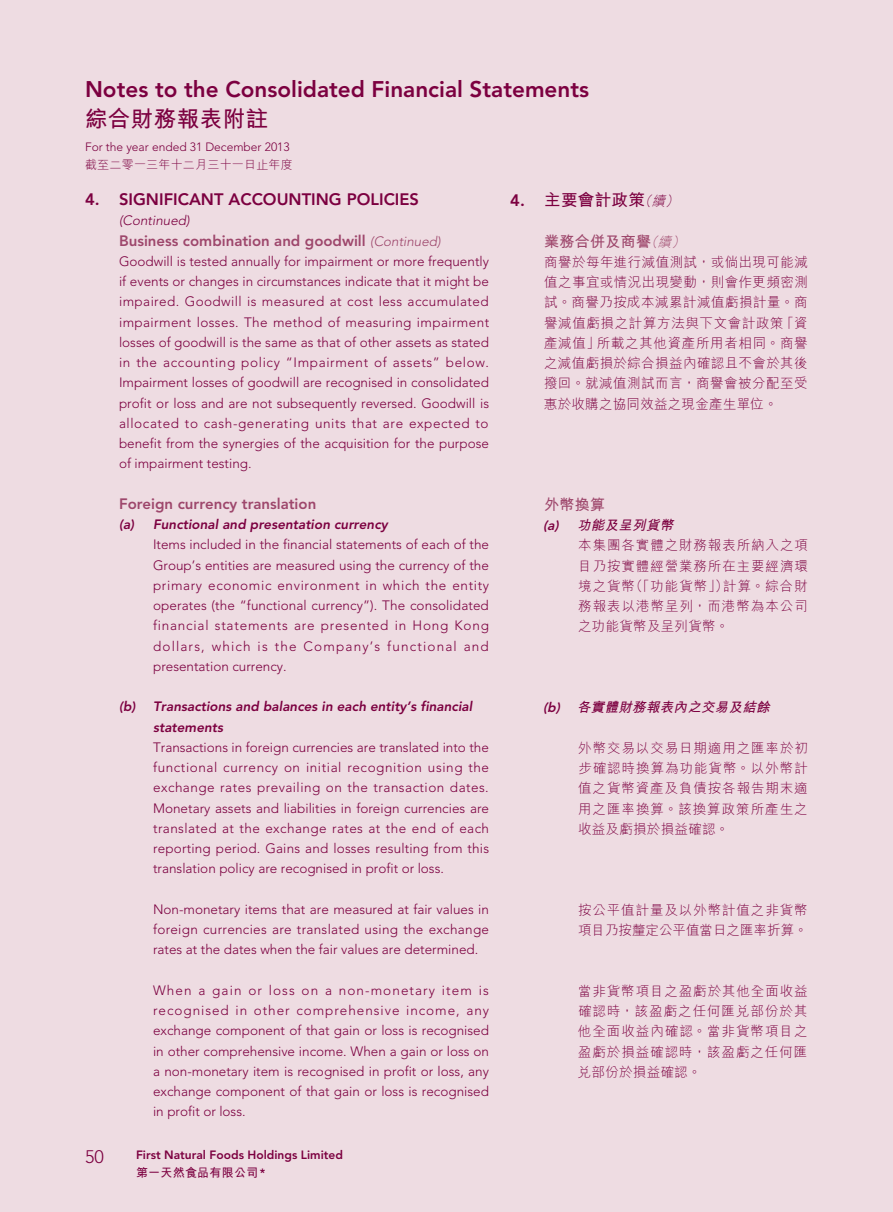
<style>
.page{position:relative;width:893px;height:1212px;background:#eedce2}
.page>*{position:absolute;margin:0;border:0;box-sizing:border-box;transform-origin:0 0}
.t1{font:800 22.5px "Avenir LT Std";color:#7c0040}
.t2{font:700 22.5px "M Hei HK";letter-spacing:.02em;color:#7c0040}
.t3{font:300 18px "Avenir LT Std";color:#7c0040}
.t4{font:800 16.5px "Avenir LT Std";color:#7c0040}
.t5{font:700 16.5px "M Hei HK";letter-spacing:.02em;color:#7c0040}
.t6{font:800 15px "Avenir LT Std";color:#9e476c}
.t7{font:700 15px "M Hei HK";letter-spacing:.02em;color:#9e476c}
.t8{font:300 13.5px/20.2px "Avenir LT Std";color:#7c0040;text-align:justify}
.t9{font:300 13.5px/20.2px "M Hei HK";letter-spacing:.065em;color:#7c0040;text-align:justify}
.t10{font:italic 800 13.5px/20.2px "Avenir LT Std";color:#7c0040}
.t11{font:300 13.5px/20.2px "M Hei HK";letter-spacing:.035em;color:#7c0040}
.t12{font:italic 700 13.5px "M Hei HK";color:#7c0040}
.t13{font:italic 300 13.5px "Avenir LT Std";color:#7c0040}
.t14{font:800 12px "Avenir LT Std";color:#7c0040}
.t15{font:300 12px "Avenir LT Std";color:#7c0040}
.t16{font:300 12px "M Hei HK";letter-spacing:.02em;color:#7c0040}
.t17{font:700 12px "M Hei HK";letter-spacing:.02em;color:#7c0040}
.s1{font-weight:300;font-style:italic;font-size:13.5px}
.s2{font-family:"Avenir LT Std";font-weight:800}
.s3{font-family:"Avenir LT Std";font-weight:800;font-style:italic}
.s4{font-weight:700;font-style:italic}
</style>
<div class="page">
<h1 class="t1" style="left:85px;top:76px;width:506px">Notes to the Consolidated Financial Statements</h1>
<h1 class="t2" style="left:85px;top:102px;width:185px">綜合財務報表附註</h1>
<p class="t15" style="left:85px;top:140px;width:206px">For the year ended 31 December 2013</p>
<p class="t16" style="left:85px;top:158px;width:209px">截至二零一三年十二月三十一日止年度</p>
<p class="t4" style="left:85px;top:190px;width:336px">4. SIGNIFICANT ACCOUNTING POLICIES</p>
<p class="t13" style="left:119px;top:213px;width:72px">(Continued)</p>
<p class="t6" style="left:119px;top:231px;width:323px">Business combination and goodwill <span class="s1">(Continued)</span></p>
<p class="t8" style="left:119px;top:251px;width:372px">Goodwill is tested annually for impairment or more frequently if events or changes in circumstances indicate that it might be impaired. Goodwill is measured at cost less accumulated impairment losses. The method of measuring impairment losses of goodwill is the same as that of other assets as stated in the accounting policy “Impairment of assets” below.<br>Impairment losses of goodwill are recognised in consolidated profit or loss and are not subsequently reversed. Goodwill is allocated to cash-generating units that are expected to benefit from the synergies of the acquisition for the purpose of impairment testing.</p>
<p class="t6" style="left:119px;top:495px;width:199px">Foreign currency translation</p>
<p class="t10" style="left:119px;top:514px;width:270px">(a) Functional and presentation currency</p>
<p class="t8" style="left:153px;top:535px;width:338px">Items included in the financial statements of each of the Group’s entities are measured using the currency of the primary economic environment in which the entity operates (the “functional currency”). The consolidated financial statements are presented in Hong Kong dollars, which is the Company’s functional and presentation currency.</p>
<p class="t10" style="left:153px;top:697px;width:321px;text-indent:-34px">(b) Transactions and balances in each entity’s financial statements</p>
<p class="t8" style="left:153px;top:737px;width:338px">Transactions in foreign currencies are translated into the functional currency on initial recognition using the exchange rates prevailing on the transaction dates.<br>Monetary assets and liabilities in foreign currencies are translated at the exchange rates at the end of each reporting period. Gains and losses resulting from this translation policy are recognised in profit or loss.</p>
<p class="t8" style="left:153px;top:899px;width:337px">Non-monetary items that are measured at fair values in foreign currencies are translated using the exchange rates at the dates when the fair values are determined.</p>
<p class="t8" style="left:153px;top:980px;width:337px">When a gain or loss on a non-monetary item is recognised in other comprehensive income, any exchange component of that gain or loss is recognised in other comprehensive income. When a gain or loss on a non-monetary item is recognised in profit or loss, any exchange component of that gain or loss is recognised in profit or loss.</p>
<h2 class="t3" style="left:85px;top:1146px;width:20px">50</h2>
<p class="t14" style="left:136px;top:1147px;width:208px">First Natural Foods Holdings Limited</p>
<p class="t17" style="left:136px;top:1164px;width:131px">第一天然食品有限公司<span class="s2">*</span></p>
<p class="t5" style="left:510px;top:188px;width:173px"><span class="s2">4.</span> 主要會計政策<span class="s1">（續）</span></p>
<p class="t7" style="left:544px;top:230px;width:145px">業務合併及商譽<span class="s1">（續）</span></p>
<p class="t9" style="left:544px;top:252px;width:265px">商譽於每年進行減值測試，或倘出現可能減值之事宜或情況出現變動，則會作更頻密測試。商譽乃按成本減累計減值虧損計量。商譽減值虧損之計算方法與下文會計政策「資產減值」所載之其他資產所用者相同。商譽之減值虧損於綜合損益內確認且不會於其後撥回。就減值測試而言，商譽會被分配至受惠於收購之協同效益之現金產生單位。</p>
<p class="t7" style="left:544px;top:493px;width:62px">外幣換算</p>
<p class="t9" style="left:578px;top:515px;width:231px;text-align:left;text-indent:-35px"><span class="s3">(a)</span> <span class="s4">功能及呈列貨幣<br></span>本集團各實體之財務報表所納入之項目乃按實體經營業務所在主要經濟環境之貨幣（「功能貨幣」）計算。綜合財務報表以港幣呈列，而港幣為本公司之功能貨幣及呈列貨幣。</p>
<p class="t12" style="left:543px;top:698px;width:232px"><span class="s2">(b)</span> 各實體財務報表內之交易及結餘</p>
<p class="t9" style="left:578px;top:738px;width:231px">外幣交易以交易日期適用之匯率於初步確認時換算為功能貨幣。以外幣計值之貨幣資產及負債按各報告期末適用之匯率換算。該換算政策所產生之收益及虧損於損益確認。</p>
<p class="t11" style="left:578px;top:900px;width:231px">按公平值計量及以外幣計值之非貨幣項目乃按釐定公平值當日之匯率折算。</p>
<p class="t9" style="left:578px;top:981px;width:231px">當非貨幣項目之盈虧於其他全面收益確認時，該盈虧之任何匯兌部份於其他全面收益內確認。當非貨幣項目之盈虧於損益確認時，該盈虧之任何匯兌部份於損益確認。</p>
</div>
